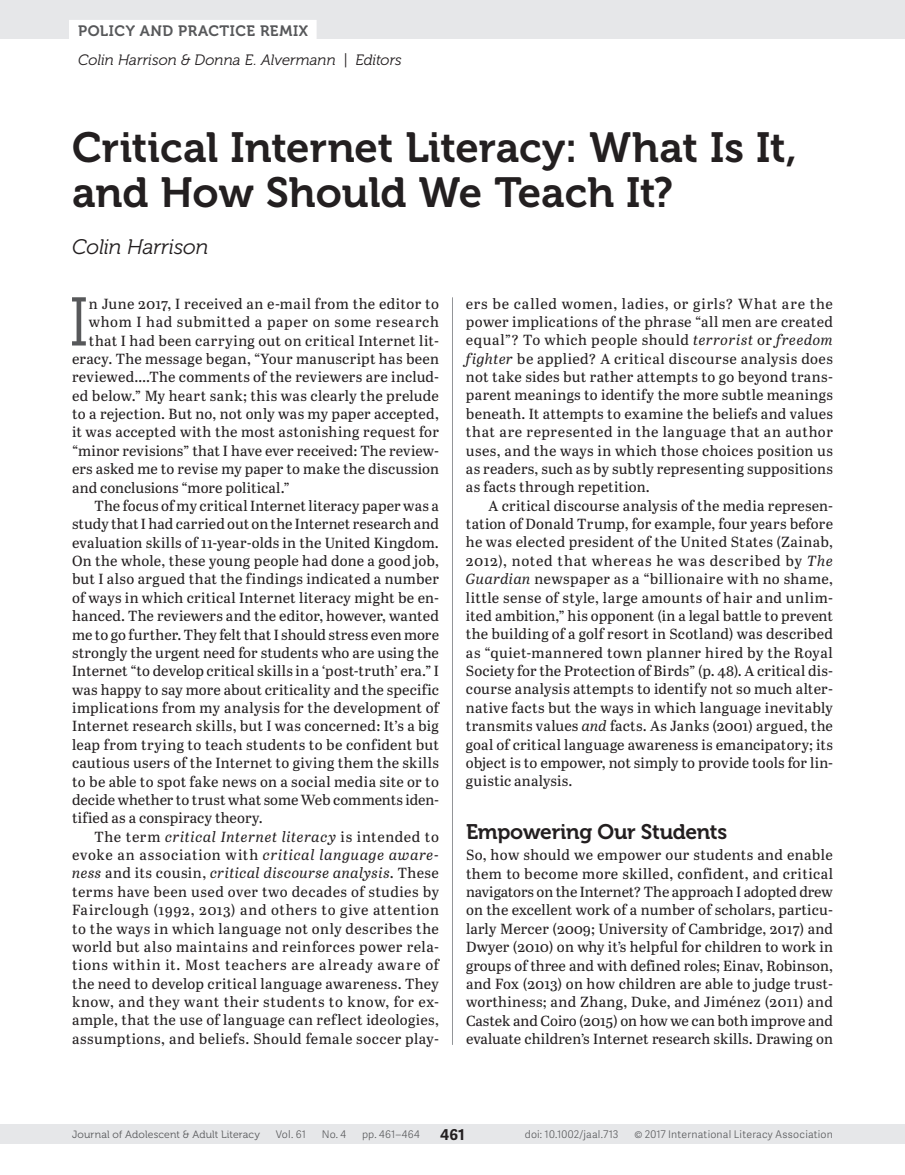
<style>
.page{position:relative;width:905px;height:1175px;background:#fff}
.page>*{position:absolute;margin:0;border:0;box-sizing:border-box;transform-origin:0 0}
.t1{font:68.55px "Museo 300";color:#57585a}
.t2{font:42px/45px "Museo 700";letter-spacing:-.005em;color:#231f20}
.t3{font:21px "Museo 700";letter-spacing:-.015em;color:#231f20}
.t4{font:italic 21px "Museo 300";letter-spacing:-.01em;color:#231f20}
.t5{font:italic 15px "Museo 300";color:#231f20}
.t6{font:15px "Museo 700";letter-spacing:.035em;color:#57585a}
.t7{font:700 15px "Adelle Sans";color:#231f20}
.t8{font:14.7px/18.3px "Abril Text";letter-spacing:.015em;color:#231f20;text-align:justify}
.t9{font:14.7px "Abril Text";letter-spacing:.04em;color:#231f20}
.t10{font:italic 14.7px "Abril Text";letter-spacing:.035em;color:#231f20}
.t11{font:14.7px "Abril Text";letter-spacing:.05em;color:#231f20}
.t12{font:14.7px "Abril Text";letter-spacing:.035em;color:#231f20}
.t13{font:14.7px "Abril Text";letter-spacing:-.005em;color:#231f20}
.t14{font:300 10.5px "Adelle Sans";letter-spacing:.02em;color:#57585a}
.t15{font:10.5px "Museo 300";letter-spacing:.015em;color:#57585a}
.s1{font-style:normal}
.s2{font-style:italic}
</style>
<div class="page">
<div style="left:0;top:1124px;width:904px;height:20px;background:#e6e7e9"></div>
<div style="left:0;top:0;width:904px;height:39px;background:#e6e7e9"></div>
<div style="left:69px;top:20px;width:247px;height:21px;background:#fff"></div>
<hr style="left:452px;top:297px;width:1px;height:747px;background:#939598">
<p class="t6" style="left:78px;top:22px;width:231px">POLICY AND PRACTICE REMIX</p>
<p class="t5" style="left:78px;top:52px;width:325px">Colin Harrison &amp; Donna E. Alvermann | Editors</p>
<h2 class="t2" style="left:72px;top:126px;width:726px">Critical Internet Literacy: What Is It, and How Should We Teach It?</h2>
<h3 class="t4" style="left:72px;top:235px;width:138px">Colin Harrison</h3>
<h1 class="t1" style="left:69px;top:285px;width:22px">I</h1>
<p class="t8" style="left:89px;top:294px;width:351px">n June 2017, I received an e-mail from the editor to</p>
<p class="t9" style="left:89px;top:311px;width:351px">whom I had submitted a paper on some research</p>
<p class="t8" style="left:89px;top:330px;width:351px">that I had been carrying out on critical Internet lit-</p>
<p class="t8" style="left:72px;top:349px;width:368px">eracy. The message began, “Your manuscript has been</p>
<p class="t8" style="left:72px;top:367px;width:368px">reviewed….The comments of the reviewers are includ-</p>
<p class="t8" style="left:72px;top:385px;width:368px">ed below.” My heart sank; this was clearly the prelude</p>
<p class="t8" style="left:72px;top:404px;width:368px">to a rejection. But no, not only was my paper accepted,</p>
<p class="t8" style="left:72px;top:422px;width:368px">it was accepted with the most astonishing request for</p>
<p class="t8" style="left:72px;top:441px;width:368px">“minor revisions” that I have ever received: The review-</p>
<p class="t8" style="left:72px;top:459px;width:368px">ers asked me to revise my paper to make the discussion</p>
<p class="t8" style="left:72px;top:477px;width:219px">and conclusions “more political.”</p>
<p class="t8" style="left:94px;top:496px;width:346px">The focus of my critical Internet literacy paper was a</p>
<p class="t8" style="left:72px;top:514px;width:368px">study that I had carried out on the Internet research and</p>
<p class="t8" style="left:72px;top:532px;width:368px">evaluation skills of 11-year-olds in the United Kingdom.</p>
<p class="t8" style="left:72px;top:551px;width:368px">On the whole, these young people had done a good job,</p>
<p class="t8" style="left:72px;top:569px;width:368px">but I also argued that the findings indicated a number</p>
<p class="t8" style="left:72px;top:588px;width:368px">of ways in which critical Internet literacy might be en-</p>
<p class="t8" style="left:72px;top:606px;width:368px">hanced. The reviewers and the editor, however, wanted</p>
<p class="t8" style="left:72px;top:624px;width:368px">me to go further. They felt that I should stress even more</p>
<p class="t8" style="left:72px;top:643px;width:368px">strongly the urgent need for students who are using the</p>
<p class="t8" style="left:72px;top:661px;width:368px">Internet “to develop critical skills in a ‘post-truth’ era.” I</p>
<p class="t8" style="left:72px;top:679px;width:368px">was happy to say more about criticality and the specific</p>
<p class="t8" style="left:72px;top:698px;width:368px">implications from my analysis for the development of</p>
<p class="t8" style="left:72px;top:716px;width:368px">Internet research skills, but I was concerned: It’s a big</p>
<p class="t8" style="left:72px;top:734px;width:368px">leap from trying to teach students to be confident but</p>
<p class="t8" style="left:72px;top:753px;width:368px">cautious users of the Internet to giving them the skills</p>
<p class="t8" style="left:72px;top:771px;width:368px">to be able to spot fake news on a social media site or to</p>
<p class="t13" style="left:72px;top:789px;width:368px">decide whether to trust what some Web comments iden-</p>
<p class="t8" style="left:72px;top:808px;width:192px">tified as a conspiracy theory.</p>
<p class="t10" style="left:94px;top:825px;width:346px"><span class="s1">The term</span> critical Internet literacy <span class="s1">is intended to</span></p>
<p class="t11" style="left:72px;top:844px;width:368px">evoke an association with <span class="s2">critical language aware-</span></p>
<p class="t10" style="left:72px;top:862px;width:368px">ness <span class="s1">and its cousin,</span> critical discourse analysis<span class="s1">. These</span></p>
<p class="t8" style="left:72px;top:881px;width:368px">terms have been used over two decades of studies by</p>
<p class="t9" style="left:72px;top:899px;width:368px">Fairclough (1992, 2013) and others to give attention</p>
<p class="t12" style="left:72px;top:917px;width:368px">to the ways in which language not only describes the</p>
<p class="t9" style="left:72px;top:936px;width:368px">world but also maintains and reinforces power rela-</p>
<p class="t11" style="left:72px;top:954px;width:368px">tions within it. Most teachers are already aware of</p>
<p class="t8" style="left:72px;top:973px;width:368px">the need to develop critical language awareness. They</p>
<p class="t12" style="left:72px;top:991px;width:368px">know, and they want their students to know, for ex-</p>
<p class="t8" style="left:72px;top:1010px;width:368px">ample, that the use of language can reflect ideologies,</p>
<p class="t8" style="left:72px;top:1028px;width:368px">assumptions, and beliefs. Should female soccer play-</p>
<p class="t8" style="left:466px;top:293px;width:368px">ers be called women, ladies, or girls? What are the power implications of the phrase “all men are created equal”? To which people should <span class="s2">terrorist</span> or <span class="s2">freedom fighter</span> be applied? A critical discourse analysis does not take sides but rather attempts to go beyond trans&shy;parent meanings to identify the more subtle meanings beneath. It attempts to examine the beliefs and values that are represented in the language that an author uses, and the ways in which those choices position us as readers, such as by subtly representing suppositions as facts through repetition.</p>
<p class="t8" style="left:466px;top:495px;width:368px;text-indent:22px">A critical discourse analysis of the media represen&shy;tation of Donald Trump, for example, four years before he was elected president of the United States (Zainab, 2012), noted that whereas he was described by <span class="s2">The Guardian</span> newspaper as a “billionaire with no shame, little sense of style, large amounts of hair and unlim&shy;ited ambition,” his opponent (in a legal battle to prevent the building of a golf resort in Scotland) was described as “quiet-mannered town planner hired by the Royal Society for the Protection of Birds” (p. 48). A critical dis&shy;course analysis attempts to identify not so much alter&shy;native facts but the ways in which language inevitably transmits values <span class="s2">and</span> facts. As Janks (2001) argued, the goal of critical language awareness is emancipatory; its object is to empower, not simply to provide tools for lin&shy;guistic analysis.</p>
<h3 class="t3" style="left:466px;top:820px;width:263px">Empowering Our Students</h3>
<p class="t8" style="left:466px;top:845px;width:368px">So, how should we empower our students and enable them to become more skilled, confident, and critical navigators on the Internet? The approach I adopted drew on the excellent work of a number of scholars, particu&shy;larly Mercer (2009; University of Cambridge, 2017) and Dwyer (2010) on why it’s helpful for children to work in groups of three and with defined roles; Einav, Robinson, and Fox (2013) on how children are able to judge trust&shy;worthiness; and Zhang, Duke, and Jiménez (2011) and Castek and Coiro (2015) on how we can both improve and evaluate children’s Internet research skills. Drawing on</p>
<p class="t7" style="left:440px;top:1123px;width:26px">461</p>
<p class="t15" style="left:72px;top:1129px;width:189px">Journal of Adolescent &amp; Adult Literacy</p>
<p class="t14" style="left:276px;top:1127px;width:32px">Vol. 61</p>
<p class="t14" style="left:322px;top:1127px;width:26px">No. 4</p>
<p class="t14" style="left:362px;top:1127px;width:59px">pp. 461–464</p>
<p class="t14" style="left:525px;top:1127px;width:95px">doi: 10.1002/jaal.713</p>
<p class="t14" style="left:634px;top:1127px;width:200px">© 2017 International Literacy Association</p>
</div>
